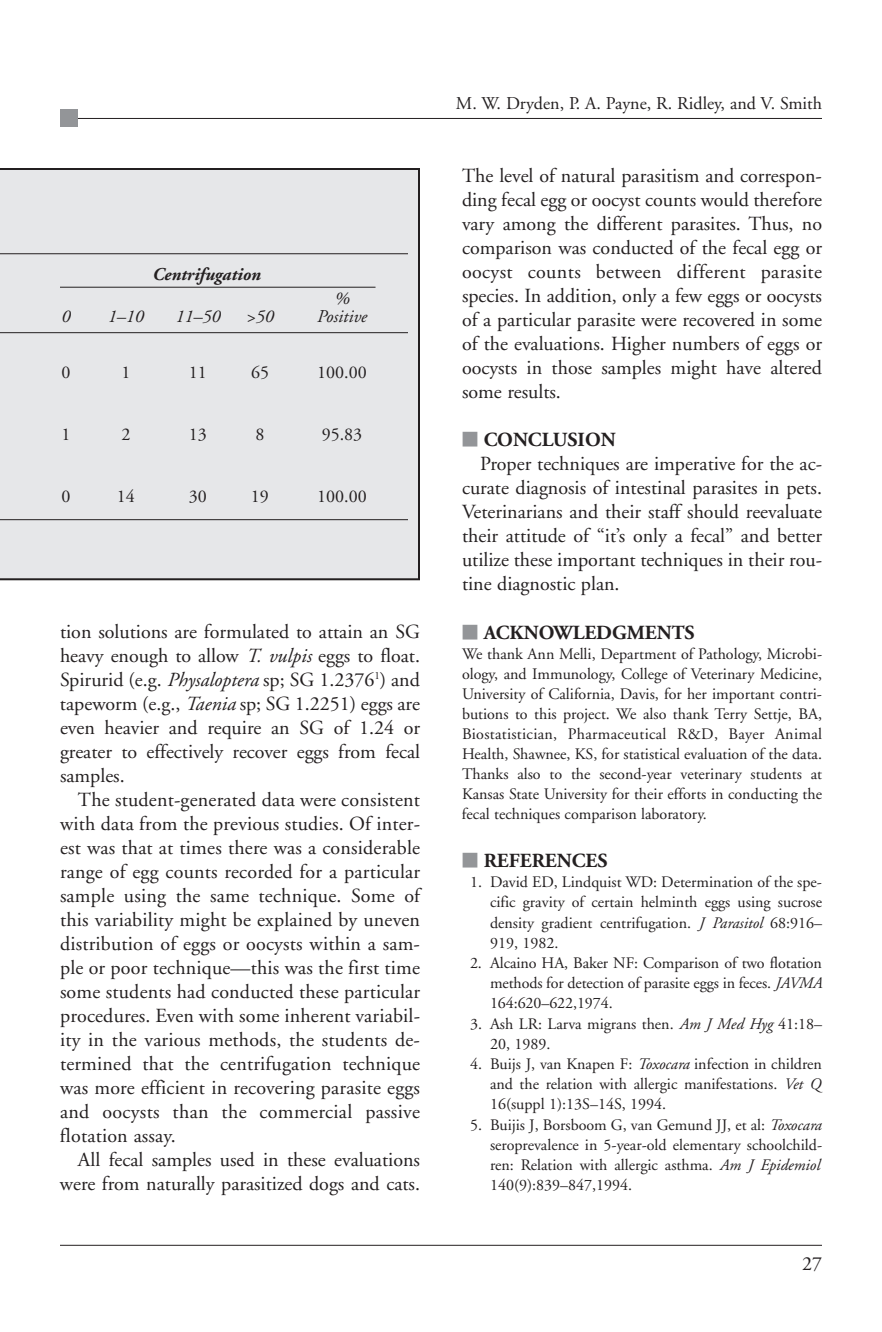
<style>
.page{position:relative;width:882px;height:1332px;background:#fff}
.page>*{position:absolute;margin:0;border:0;box-sizing:border-box;transform-origin:0 0}
.t1{font:20px/24px "Adobe Garamond";color:#231f20;text-align:justify}
.t2{font:700 20px "Adobe Garamond";color:#231f20}
.t3{font:18px "Adobe Garamond";color:#231f20}
.t4{font:italic 18px "Adobe Garamond";color:#231f20}
.t5{font:italic 700 18px "Adobe Garamond";color:#231f20}
.t6{font:16px/20.2px "Adobe Garamond";color:#231f20;text-align:justify}
.s1{font-style:italic}
.s2{color:#939598}
</style>
<div class="page">
<hr style="left:60px;top:118px;width:762px;height:1px;background:#231f20">
<div style="left:60px;top:110px;width:18px;height:18px;background:#939598"></div>
<hr style="left:60px;top:1245px;width:762px;height:1px;background:#231f20">
<div style="left:0;top:168px;width:420px;height:412px;background:#e6e7e9"></div>
<hr style="left:0;top:253px;width:408px;height:1px;background:#231f20">
<hr style="left:0;top:332px;width:408px;height:1px;background:#231f20">
<hr style="left:0;top:519px;width:408px;height:1px;background:#231f20">
<hr style="left:60px;top:287px;width:316px;height:1px;background:#231f20">
<p class="t5" style="left:152px;top:267px;width:110px">Centrifugation</p>
<p class="t4" style="left:334px;top:291px;width:17px">%</p>
<p class="t4" style="left:61px;top:309px;width:10px">0</p>
<p class="t4" style="left:107px;top:309px;width:37px">1–10</p>
<p class="t4" style="left:175px;top:309px;width:46px">11–50</p>
<p class="t4" style="left:245px;top:309px;width:30px">&gt;50</p>
<p class="t4" style="left:316px;top:309px;width:52px">Positive</p>
<p class="t3" style="left:62px;top:365px;width:10px">0</p>
<p class="t3" style="left:121px;top:365px;width:10px">1</p>
<p class="t3" style="left:189px;top:365px;width:19px">11</p>
<p class="t3" style="left:251px;top:365px;width:19px">65</p>
<p class="t3" style="left:317px;top:365px;width:51px">100.00</p>
<p class="t3" style="left:62px;top:427px;width:10px">1</p>
<p class="t3" style="left:121px;top:427px;width:10px">2</p>
<p class="t3" style="left:189px;top:427px;width:19px">13</p>
<p class="t3" style="left:256px;top:427px;width:10px">8</p>
<p class="t3" style="left:322px;top:427px;width:42px">95.83</p>
<p class="t3" style="left:62px;top:489px;width:10px">0</p>
<p class="t3" style="left:117px;top:489px;width:20px">14</p>
<p class="t3" style="left:189px;top:489px;width:19px">30</p>
<p class="t3" style="left:251px;top:489px;width:19px">19</p>
<p class="t3" style="left:317px;top:489px;width:51px">100.00</p>
<p class="t1" style="left:60px;top:622px;width:362px">tion solutions are formulated to attain an SG heavy enough to allow <span class="s1">T. vulpis</span> eggs to float.<br>Spirurid (e.g. <span class="s1">Physaloptera</span> sp; SG 1.2376<sup>1</sup>) and tapeworm (e.g., <span class="s1">Taenia</span> sp; SG 1.2251) eggs are even heavier and require an SG of 1.24 or greater to effectively recover eggs from fecal samples.</p>
<p class="t1" style="left:60px;top:790px;width:362px;text-indent:18px">The student-generated data were consistent with data from the previous studies. Of inter&shy;est was that at times there was a considerable range of egg counts recorded for a particular sample using the same technique. Some of this variability might be explained by uneven distribution of eggs or oocysts within a sam&shy;ple or poor technique—this was the first time some students had conducted these particular procedures. Even with some inherent variabil&shy;ity in the various methods, the students de&shy;termined that the centrifugation technique was more efficient in recovering parasite eggs and oocysts than the commercial passive flotation assay.</p>
<p class="t1" style="left:60px;top:1150px;width:362px;text-align:right">All fecal samples used in these evaluations were from naturally parasitized dogs and cats.</p>
<p class="t3" style="left:456px;top:96px;width:368px">M. W. Dryden, P. A. Payne, R. Ridley, and V. Smith</p>
<p class="t1" style="left:462px;top:166px;width:362px">The level of natural parasitism and correspon&shy;ding fecal egg or oocyst counts would therefore vary among the different parasites. Thus, no comparison was conducted of the fecal egg or oocyst counts between different parasite species. In addition, only a few eggs or oocysts of a particular parasite were recovered in some of the evaluations. Higher numbers of eggs or oocysts in those samples might have altered some results.</p>
<p class="t2" style="left:462px;top:432px;width:155px"><span class="s2">■</span> CONCLUSION</p>
<p class="t1" style="left:480px;top:454px;width:344px">Proper techniques are imperative for the ac-</p>
<p class="t1" style="left:462px;top:478px;width:362px">curate diagnosis of intestinal parasites in pets.</p>
<p class="t1" style="left:462px;top:502px;width:362px">Veterinarians and their staff should reevaluate</p>
<p class="t1" style="left:462px;top:526px;width:362px">their attitude of “it’s only a fecal” and better</p>
<p class="t1" style="left:462px;top:550px;width:362px">utilize these important techniques in their rou-</p>
<p class="t1" style="left:462px;top:574px;width:159px">tine diagnostic plan.</p>
<p class="t2" style="left:462px;top:625px;width:234px"><span class="s2">■</span> ACKNOWLEDGMENTS</p>
<p class="t6" style="left:462px;top:645px;width:362px">We thank Ann Melli, Department of Pathology, Microbi&shy;ology, and Immunology, College of Veterinary Medicine, University of California, Davis, for her important contri&shy;butions to this project. We also thank Terry Settje, BA, Biostatistician, Pharmaceutical R&amp;D, Bayer Animal Health, Shawnee, KS, for statistical evaluation of the data.<br>Thanks also to the second-year veterinary students at Kansas State University for their efforts in conducting the fecal techniques comparison laboratory.</p>
<p class="t2" style="left:462px;top:853px;width:147px"><span class="s2">■</span> REFERENCES</p>
<p class="t6" style="left:490px;top:873px;width:334px;text-indent:-20px">1. David ED, Lindquist WD: Determination of the spe&shy;cific gravity of certain helminth eggs using sucrose density gradient centrifugation. <span class="s1">J Parasitol</span> 68:916– 919, 1982.</p>
<p class="t6" style="left:490px;top:954px;width:334px;text-indent:-20px">2. Alcaino HA, Baker NF: Comparison of two flotation methods for detection of parasite eggs in feces. <span class="s1">JAVMA </span>164:620–622,1974.</p>
<p class="t6" style="left:490px;top:1015px;width:333px;text-indent:-20px">3. Ash LR: Larva migrans then. <span class="s1">Am J Med Hyg</span> 41:18–<br>20, 1989.</p>
<p class="t6" style="left:490px;top:1055px;width:334px;text-indent:-20px">4. Buijs J, van Knapen F: <span class="s1">Toxocara</span> infection in children and the relation with allergic manifestations. <span class="s1">Vet Q </span>16(suppl 1):13S–14S, 1994.</p>
<p class="t6" style="left:490px;top:1116px;width:334px;text-align:left;text-indent:-20px">5. Buijis J, Borsboom G, van Gemund JJ, et al: <span class="s1">Toxocara </span>seroprevalence in 5-year-old elementary schoolchild&shy;ren: Relation with allergic asthma. <span class="s1">Am J Epidemiol </span>140(9):839–847,1994.</p>
<p class="t1" style="left:802px;top:1253px;width:21px">27</p>
</div>
